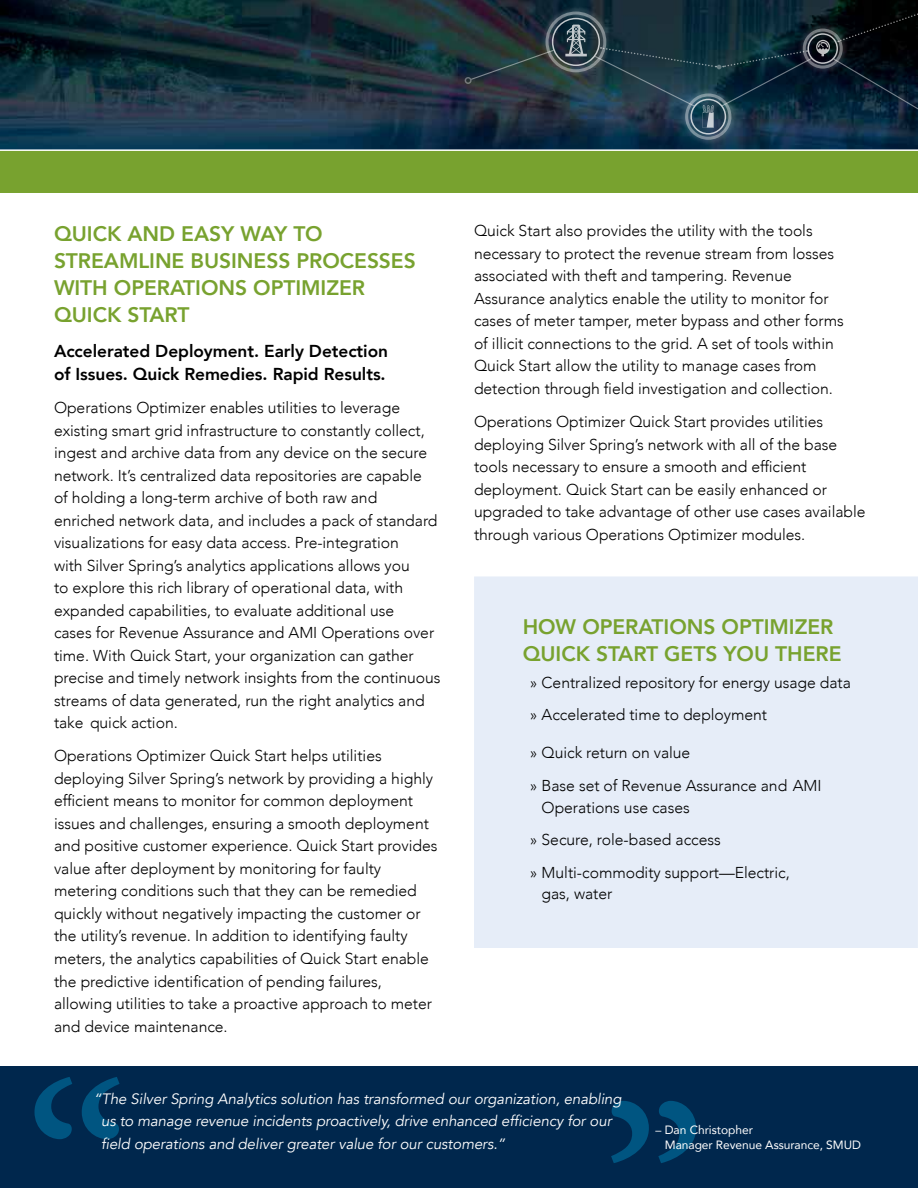
<style>
.page{position:relative;width:918px;height:1188px;background:#fff}
.page>*{position:absolute;margin:0;border:0;box-sizing:border-box;transform-origin:0 0}
.t1{font:800 21px/27px "Avenir";letter-spacing:-.005em;color:#78a22f}
.t2{font:800 17.25px/23.2px "Avenir";letter-spacing:-.005em;color:#000}
.t3{font:300 15.75px/22.5px "Avenir";letter-spacing:-.005em;color:#000}
.t4{font:italic 15px/22.5px "Avenir";letter-spacing:-.005em;color:#fff}
.t5{font:12px/15px "Avenir";letter-spacing:-.005em;color:#fff}
</style>
<div class="page">
<img style="left:0;top:0;width:918px;height:149px">
<div style="left:474px;top:576px;width:444px;height:372px;background:#e6edf8"></div>
<div style="left:0;top:1161px;width:918px;height:27px;background:#00274d"></div>
<div style="left:0;top:1066px;width:918px;height:106px;background:#00274d"></div>
<svg style="left:611px;top:1101px;width:85px;height:62px"></svg>
<svg style="left:35px;top:1077px;width:85px;height:62px"></svg>
<div style="left:679px;top:88px;width:58px;height:58px;background:#fff;opacity:.75"></div>
<div style="left:685px;top:94px;width:46px;height:46px;border:3px solid #fff;border-radius:50%"></div>
<div style="left:690px;top:99px;width:36px;height:36px;border:2px solid #fff;border-radius:50%"></div>
<div style="left:540px;top:6px;width:72px;height:72px;background:#fff;opacity:.75"></div>
<div style="left:546px;top:12px;width:60px;height:60px;border:3px solid #fff;border-radius:50%"></div>
<div style="left:465px;top:77px;width:7px;height:7px;border:2px solid #fff;border-radius:50%"></div>
<svg style="left:470px;top:49px;width:85px;height:32px;background:#2b3f40"></svg>
<svg style="left:565px;top:25px;width:22px;height:31px"></svg>
<svg style="left:594px;top:8px;width:324px;height:120px;background:#172d3b"></svg>
<div style="left:0;top:150px;width:918px;height:44px;background:#78a22f"></div>
<hr style="left:0;top:149px;width:918px;height:2px;background:#fff">
<hr style="left:0;top:193px;width:918px;height:1px;background:#fff">
<h1 class="t1" style="left:54px;top:221px;width:363px">QUICK AND EASY WAY TO<br>STREAMLINE BUSINESS PROCESSES<br>WITH OPERATIONS OPTIMIZER<br>QUICK START</h1>
<p class="t2" style="left:54px;top:339px;width:336px">Accelerated Deployment. Early Detection of Issues. Quick Remedies. Rapid Results.</p>
<p class="t3" style="left:54px;top:396px;width:388px">Operations Optimizer enables utilities to leverage existing smart grid infrastructure to constantly collect, ingest and archive data from any device on the secure network. It’s centralized data repositories are capable<br>of holding a long-term archive of both raw and enriched network data, and includes a pack of standard visualizations for easy data access. Pre-integration<br>with Silver Spring’s analytics applications allows you<br>to explore this rich library of operational data, with expanded capabilities, to evaluate additional use<br>cases for Revenue Assurance and AMI Operations over time. With Quick Start, your organization can gather precise and timely network insights from the continuous streams of data generated, run the right analytics and take quick action.</p>
<p class="t3" style="left:54px;top:745px;width:385px">Operations Optimizer Quick Start helps utilities deploying Silver Spring’s network by providing a highly efficient means to monitor for common deployment issues and challenges, ensuring a smooth deployment and positive customer experience. Quick Start provides value after deployment by monitoring for faulty metering conditions such that they can be remedied quickly without negatively impacting the customer or the utility’s revenue. In addition to identifying faulty meters, the analytics capabilities of Quick Start enable the predictive identification of pending failures, allowing utilities to take a proactive approach to meter and device maintenance.</p>
<p class="t3" style="left:474px;top:220px;width:371px">Quick Start also provides the utility with the tools necessary to protect the revenue stream from losses associated with theft and tampering. Revenue Assurance analytics enable the utility to monitor for cases of meter tamper, meter bypass and other forms of illicit connections to the grid. A set of tools within Quick Start allow the utility to manage cases from detection through field investigation and collection.</p>
<p class="t3" style="left:474px;top:411px;width:393px">Operations Optimizer Quick Start provides utilities deploying Silver Spring’s network with all of the base tools necessary to ensure a smooth and efficient deployment. Quick Start can be easily enhanced or upgraded to take advantage of other use cases available through various Operations Optimizer modules.</p>
<h1 class="t1" style="left:523px;top:613px;width:320px">HOW OPERATIONS OPTIMIZER<br>QUICK START GETS YOU THERE</h1>
<p class="t3" style="left:530px;top:666px;width:323px;line-height:32.5px">» Centralized repository for energy usage data » Accelerated time to deployment</p>
<p class="t3" style="left:530px;top:737px;width:293px;line-height:32.5px">» Quick return on value<br>» Base set of Revenue Assurance and AMI</p>
<p class="t3" style="left:530px;top:791px;width:262px;line-height:32.5px;text-indent:12px">Operations use cases<br>» Secure, role-based access<br>» Multi-commodity support—Electric,</p>
<p class="t3" style="left:542px;top:883px;width:72px">gas, water</p>
<p class="t4" style="left:101px;top:1087px;width:522px;text-indent:-7px">“The Silver Spring Analytics solution has transformed our organization, enabling us to manage revenue incidents proactively, drive enhanced efficiency for our field operations and deliver greater value for our customers.”</p>
<p class="t5" style="left:665px;top:1122px;width:198px;text-indent:-9px">– Dan Christopher<br>Manager Revenue Assurance, SMUD</p>
</div>
